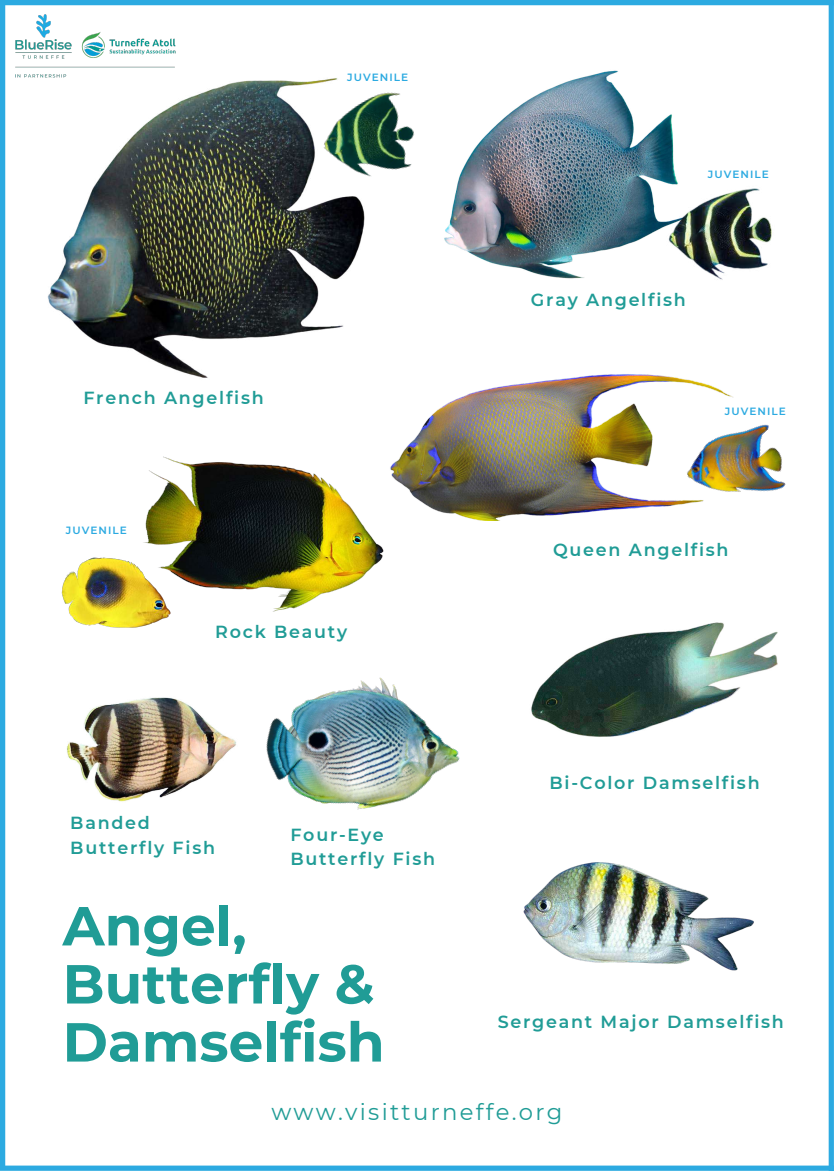
<style>
.page{position:relative;width:834px;height:1171px;background:#fff}
.page>*{position:absolute;margin:0;border:0;box-sizing:border-box;transform-origin:0 0}
.t1{font:700 54.88px/58.1px "Montserrat";color:#209c96}
.t2{font:22.75px "Montserrat";letter-spacing:.1em;color:#209c96}
.t3{font:600 17.5px/24.4px "Montserrat";letter-spacing:.1em;color:#209c96}
.t4{font:600 10.5px "Montserrat";letter-spacing:.1em;color:#2caae1}
</style>
<div class="page">
<img style="left:47px;top:78px;width:318px;height:300px">
<img style="left:444px;top:70px;width:233px;height:209px">
<img style="left:143px;top:456px;width:241px;height:156px">
<img style="left:523px;top:862px;width:231px;height:109px">
<img style="left:531px;top:622px;width:247px;height:115px">
<img style="left:67px;top:697px;width:161px;height:105px">
<img style="left:390px;top:374px;width:344px;height:146px">
<img style="left:649px;top:181px;width:123px;height:99px">
<img style="left:61px;top:546px;width:120px;height:82px">
<img style="left:676px;top:400px;width:110px;height:120px">
<div style="left:0;top:0;width:833px;height:5px;background:#2caae1"></div>
<div style="left:0;top:1165px;width:833px;height:6px;background:#2caae1"></div>
<div style="left:0;top:0;width:5px;height:1168px;background:#2caae1"></div>
<div style="left:828px;top:3px;width:5px;height:1168px;background:#2caae1"></div>
<img style="left:312px;top:83px;width:102px;height:106px">
<img style="left:15px;top:14px;width:165px;height:66px">
<img style="left:228px;top:677px;width:232px;height:133px">
<p class="t4" style="left:347px;top:71px;width:63px">JUVENILE</p>
<p class="t3" style="left:83px;top:385px;width:182px">French Angelfish</p>
<p class="t4" style="left:66px;top:524px;width:63px">JUVENILE</p>
<p class="t3" style="left:215px;top:619px;width:133px">Rock Beauty</p>
<p class="t3" style="left:70px;top:811px;width:146px">Banded<br>Butterfly Fish</p>
<p class="t3" style="left:290px;top:822px;width:146px">Four-Eye<br>Butterfly Fish</p>
<h1 class="t1" style="left:63px;top:897px;width:323px">Angel,<br>Butterfly &amp;<br>Damselfish</h1>
<p class="t4" style="left:707px;top:167px;width:63px">JUVENILE</p>
<p class="t3" style="left:531px;top:288px;width:156px">Gray Angelfish</p>
<p class="t4" style="left:724px;top:405px;width:63px">JUVENILE</p>
<p class="t3" style="left:553px;top:538px;width:177px">Queen Angelfish</p>
<p class="t3" style="left:549px;top:770px;width:212px">Bi-Color Damselfish</p>
<p class="t3" style="left:497px;top:1009px;width:287px">Sergeant Major Damselfish</p>
<h2 class="t2" style="left:271px;top:1098px;width:292px">www.visitturneffe.org</h2>
</div>
